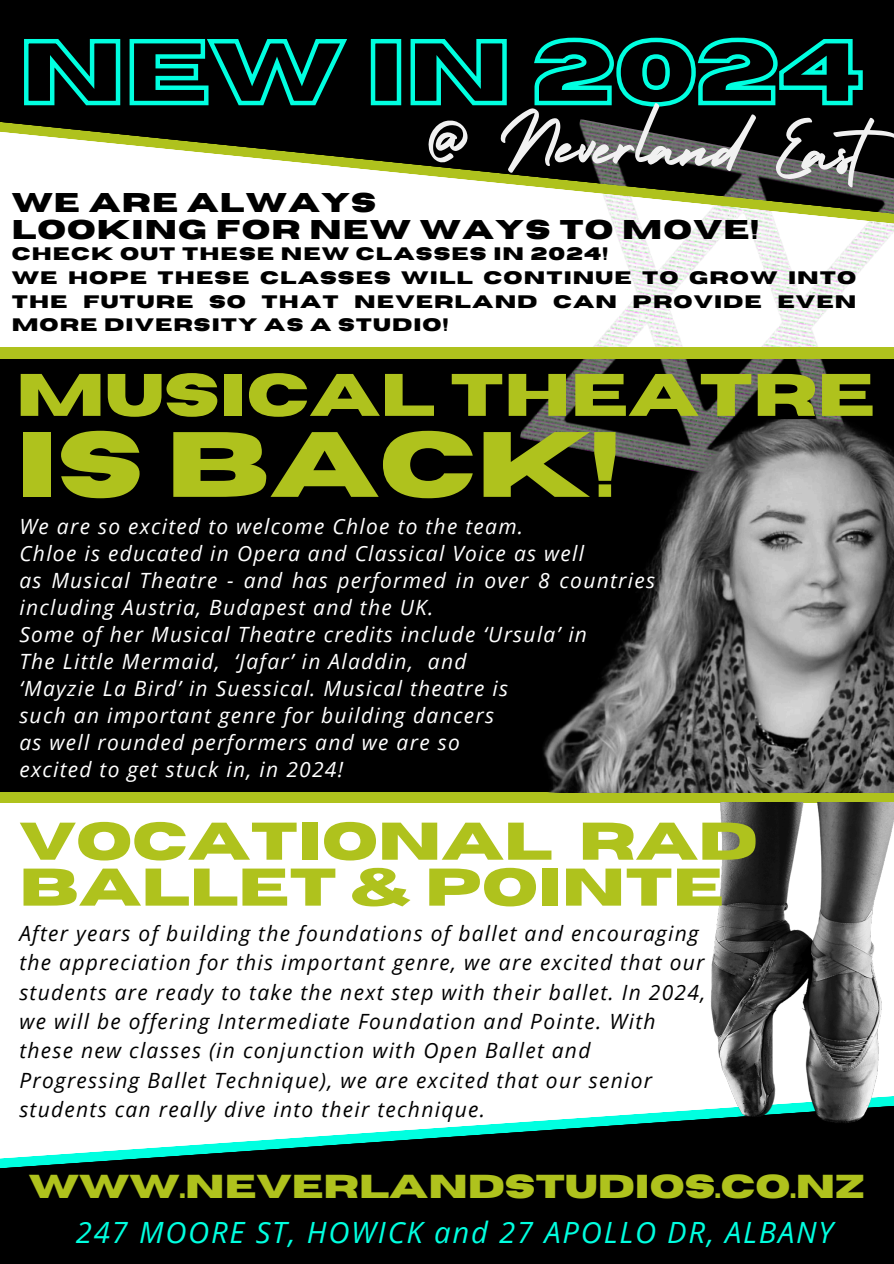
<style>
.page{position:relative;width:894px;height:1264px;background:#fff}
.page>*{position:absolute;margin:0;border:0;box-sizing:border-box;transform-origin:0 0}
.t1{font:700 92.4px "Horizon";color:#afc21d}
.t2{font:85.35px "Holiday";color:#f1f1f1}
.t3{font:700 59.85px "Horizon";color:#afc21d}
.t4{font:700 52.95px/45.9px "Horizon";color:#afc21d}
.t5{font:700 33px "Horizon";color:#afc21d}
.t6{font:italic 29.25px "Open Sans";letter-spacing:.06em;color:#00ffe0}
.t7{font:700 27px "Horizon";letter-spacing:.04em;color:#000}
.t8{font:italic 21px/27px "Open Sans";letter-spacing:.06em;color:#fff}
.t9{font:italic 21px/29.2px "Open Sans";letter-spacing:.06em;color:#000}
.t10{font:700 18px/23.7px "Horizon";letter-spacing:.06em;color:#000;text-align:justify}
</style>
<div class="page">
<div style="left:0;top:0;width:893px;height:118px;background:#000"></div>
<div style="left:0;top:1173px;width:893px;height:90px;background:#000"></div>
<div style="left:0;top:358px;width:893px;height:434px;background:#000"></div>
<img style="left:519px;top:231px;width:374px;height:189px">
<svg style="left:0;top:118px;width:893px;height:113px"></svg>
<svg style="left:0;top:1121px;width:893px;height:52px"></svg>
<div style="left:0;top:348px;width:893px;height:10px;background:#afc21d"></div>
<div style="left:0;top:792px;width:893px;height:10px;background:#afc21d"></div>
<img style="left:520px;top:420px;width:373px;height:372px">
<img style="left:539px;top:802px;width:354px;height:338px">
<svg style="left:22px;top:35px;width:842px;height:74px;background:#003f37"></svg>
<p class="t2" style="left:428px;top:71px;width:441px;rotate:2deg">@ Neverland East</p>
<p class="t7" style="left:12px;top:189px;width:366px">WE ARE ALWAYS</p>
<p class="t7" style="left:12px;top:216px;width:748px">LOOKING FOR NEW WAYS TO MOVE!</p>
<p class="t10" style="left:12px;top:243px;width:597px">CHECK OUT THESE NEW CLASSES IN 2024!</p>
<p class="t10" style="left:12px;top:266px;width:845px">WE HOPE THESE CLASSES WILL CONTINUE TO GROW INTO THE FUTURE SO THAT NEVERLAND CAN PROVIDE EVEN MORE DIVERSITY AS A STUDIO!</p>
<p class="t3" style="left:16px;top:366px;width:860px">MUSICAL THEATRE</p>
<p class="t1" style="left:16px;top:419px;width:604px">IS BACK!</p>
<p class="t8" style="left:19px;top:512px;width:505px">We are so excited to welcome Chloe to the team.</p>
<p class="t8" style="left:19px;top:539px;width:566px">Chloe is educated in Opera and Classical Voice as well</p>
<p class="t8" style="left:19px;top:566px;width:637px">as Musical Theatre - and has performed in over 8 countries including Austria, Budapest and the UK.</p>
<h3 class="t8" style="left:19px;top:620px;width:569px">Some of her Musical Theatre credits include ‘Ursula’ in</h3>
<h1 class="t8" style="left:19px;top:647px;width:448px">The Little Mermaid, ‘Jafar’ in Aladdin, and</h1>
<p class="t8" style="left:19px;top:674px;width:490px">‘Mayzie La Bird’ in Suessical. Musical theatre is</p>
<p class="t8" style="left:19px;top:701px;width:476px">such an important genre for building dancers</p>
<p class="t8" style="left:19px;top:728px;width:442px">as well rounded performers and we are so</p>
<p class="t8" style="left:19px;top:755px;width:325px">excited to get stuck in, in 2024!</p>
<p class="t4" style="left:19px;top:820px;width:739px">VOCATIONAL RAD<br>BALLET &amp; POINTE</p>
<p class="t9" style="left:19px;top:918px;width:687px">After years of building the foundations of ballet and encouraging the appreciation for this important genre, we are excited that our students are ready to take the next step with their ballet. In 2024, we will be offering Intermediate Foundation and Pointe. With these new classes (in conjunction with Open Ballet and Progressing Ballet Technique), we are excited that our senior students can really dive into their technique.</p>
<p class="t5" style="left:29px;top:1170px;width:837px">WWW.NEVERLANDSTUDIOS.CO.NZ</p>
<p class="t6" style="left:76px;top:1212px;width:758px">247 MOORE ST, HOWICK and 27 APOLLO DR, ALBANY</p>
</div>
